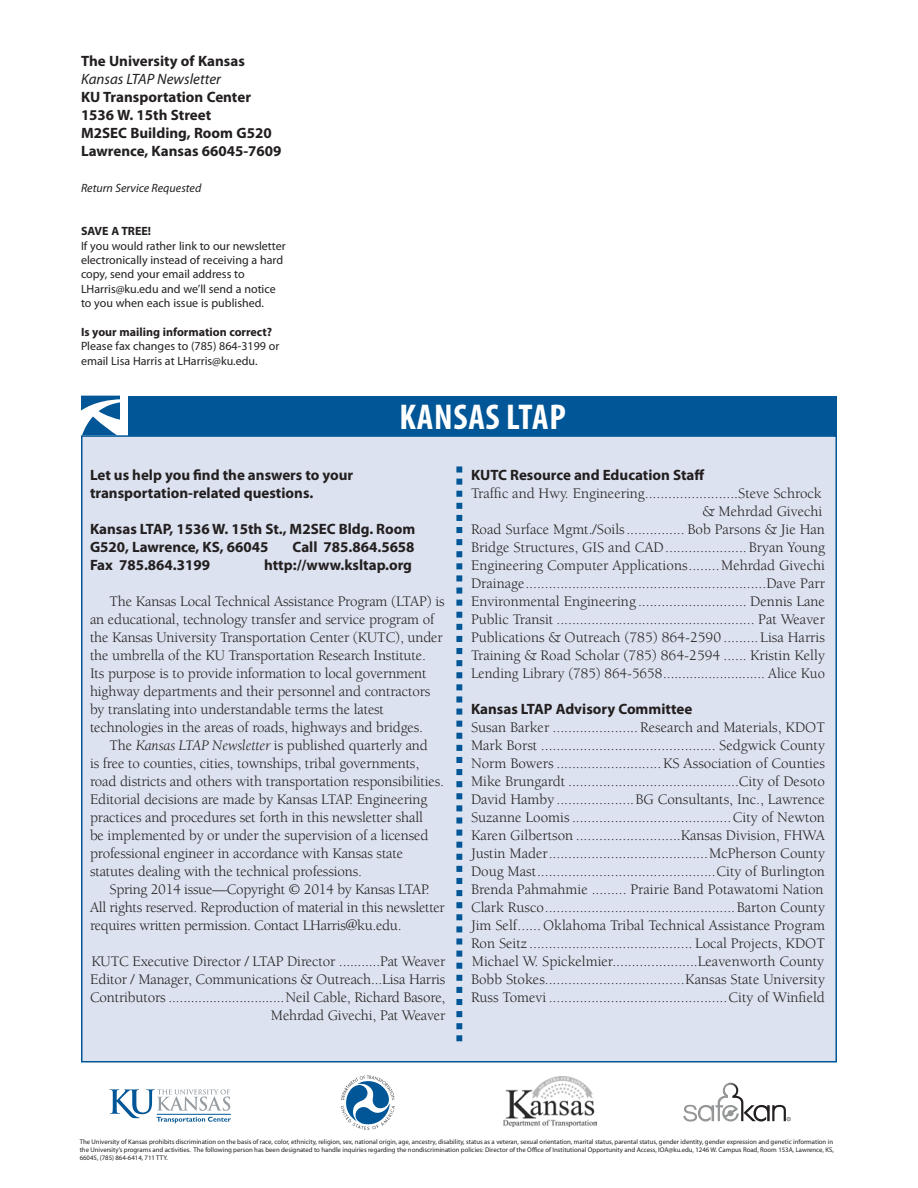
<style>
.page{position:relative;width:918px;height:1188px;background:#fff}
.page>*{position:absolute;margin:0;border:0;box-sizing:border-box;transform-origin:0 0}
.t1{font:700 condensed 36px "Myriad Pro";color:#fff}
.t2{font:15px/18px "Berkeley";letter-spacing:-.01em;color:#231f20}
.t3{font:700 15px/18px "Myriad Pro";color:#231f20}
.t4{font:600 15px "Myriad Pro";letter-spacing:-.02em;color:#231f20}
.t5{font:italic 15px "Myriad Pro";color:#231f20}
.t6{font:12px/14.4px "Myriad Pro";color:#231f20}
.t7{font:700 12px "Myriad Pro";color:#231f20}
.t8{font:italic 12px "Myriad Pro";color:#231f20}
.t9{font:6.75px/8.1px "Myriad Pro";color:#231f20;text-align:justify}
.s1{font-style:italic}
</style>
<div class="page">
<div style="left:81px;top:435px;width:756px;height:627px;background:#dce2ef;border:2px solid #005697"></div>
<svg style="left:456px;top:466px;width:6px;height:575px"></svg>
<svg style="left:81px;top:396px;width:39px;height:39px"></svg>
<div style="left:128px;top:396px;width:709px;height:39px;background:#005697"></div>
<svg style="left:109px;top:1089px;width:122px;height:34px"></svg>
<svg style="left:341px;top:1075px;width:54px;height:55px"></svg>
<img style="left:504px;top:1077px;width:93px;height:50px">
<svg style="left:683px;top:1083px;width:108px;height:39px"></svg>
<p class="t3" style="left:81px;top:51px;width:165px">The University of Kansas</p>
<p class="t5" style="left:81px;top:70px;width:141px">Kansas LTAP Newsletter</p>
<p class="t3" style="left:81px;top:87px;width:202px">KU Transportation Center<br>1536 W. 15th Street<br>M2SEC Building, Room G520<br>Lawrence, Kansas 66045-7609</p>
<p class="t8" style="left:81px;top:181px;width:122px">Return Service Requested</p>
<p class="t7" style="left:81px;top:223px;width:72px">SAVE A TREE!</p>
<p class="t6" style="left:81px;top:238px;width:206px">If you would rather link to our newsletter electronically instead of receiving a hard copy, send your email address to LHarris@ku.edu and we’ll send a notice to you when each issue is published.</p>
<p class="t7" style="left:81px;top:324px;width:193px">Is your mailing information correct?</p>
<p class="t6" style="left:81px;top:339px;width:200px">Please fax changes to (785) 864-3199 or email Lisa Harris at LHarris@ku.edu.</p>
<h1 class="t1" style="left:399px;top:394px;width:16px">KANSASLTAP</h1>
<p class="t3" style="left:90px;top:465px;width:265px">Let us help you find the answers to your transportation-related questions.</p>
<p class="t3" style="left:90px;top:519px;width:327px">Kansas LTAP, 1536 W. 15th St., M2SEC Bldg. Room<br>G520, Lawrence, KS, 66045</p>
<p class="t3" style="left:293px;top:537px;width:124px">Call 785.864.5658</p>
<p class="t3" style="left:90px;top:555px;width:122px">Fax 785.864.3199</p>
<p class="t3" style="left:264px;top:555px;width:149px">http://www.ksltap.org</p>
<p class="t2" style="left:90px;top:592px;width:356px;text-indent:19px">The Kansas Local Technical Assistance Program (LTAP) is an educational, technology transfer and service program of the Kansas University Transportation Center (KUTC), under the umbrella of the KU Transportation Research Institute.<br>Its purpose is to provide information to local government highway departments and their personnel and contractors by translating into understandable terms the latest technologies in the areas of roads, highways and bridges.</p>
<p class="t2" style="left:90px;top:736px;width:356px;text-indent:19px">The <span class="s1">Kansas LTAP Newsletter</span> is published quarterly and<br>is free to counties, cities, townships, tribal governments, road districts and others with transportation responsibilities.<br>Editorial decisions are made by Kansas LTAP. Engineering practices and procedures set forth in this newsletter shall<br>be implemented by or under the supervision of a licensed professional engineer in accordance with Kansas state statutes dealing with the technical professions.</p>
<p class="t2" style="left:90px;top:880px;width:356px;text-indent:19px">Spring 2014 issue—Copyright © 2014 by Kansas LTAP.<br>All rights reserved. Reproduction of material in this newsletter requires written permission. Contact LHarris@ku.edu.</p>
<p class="t2" style="left:90px;top:952px;width:357px;text-align:right">KUTC Executive Director / LTAP Director ...........Pat Weaver Editor / Manager, Communications &amp; Outreach...Lisa Harris Contributors ...............................Neil Cable, Richard Basore, Mehrdad Givechi, Pat Weaver</p>
<p class="t3" style="left:471px;top:465px;width:235px">KUTC Resource and Education Staff</p>
<p class="t2" style="left:471px;top:484px;width:352px">Traffic and Hwy. Engineering........................Steve Schrock</p>
<p class="t2" style="left:703px;top:502px;width:121px">&amp; Mehrdad Givechi</p>
<p class="t2" style="left:471px;top:520px;width:355px">Road Surface Mgmt./Soils............... Bob Parsons &amp; Jie Han</p>
<p class="t2" style="left:471px;top:538px;width:194px">Bridge Structures, GIS and CAD</p>
<p class="t2" style="left:749px;top:538px;width:78px">Bryan Young</p>
<p class="t2" style="left:471px;top:556px;width:218px">Engineering Computer Applications</p>
<p class="t2" style="left:471px;top:556px;width:356px;text-align:justify;text-indent:250px">Mehrdad Givechi Drainage..............................................................Dave Parr Environmental Engineering</p>
<p class="t2" style="left:471px;top:592px;width:355px;text-align:justify;text-indent:279px">Dennis Lane Public Transit ................................................... Pat Weaver Publications &amp; Outreach (785) 864-2590 .........Lisa Harris Training &amp; Road Scholar (785) 864-2594 ...... Kristin Kelly Lending Library (785) 864-5658........................... Alice Kuo</p>
<p class="t3" style="left:471px;top:699px;width:223px">Kansas LTAP Advisory Committee</p>
<p class="t2" style="left:471px;top:718px;width:356px;text-align:justify">Susan Barker ...................... Research and Materials, KDOT Mark Borst ............................................. Sedgwick County Norm Bowers ...........................KS Association of Counties Mike Brungardt ............................................City of Desoto David Hamby ....................BG Consultants, Inc., Lawrence Suzanne Loomis .........................................City of Newton Karen Gilbertson ...........................Kansas Division, FHWA Justin Mader.........................................McPherson County Doug Mast..............................................City of Burlington Brenda Pahmahmie ......... Prairie Band Potawatomi Nation Clark Rusco.................................................Barton County Jim Self...... Oklahoma Tribal Technical Assistance Program Ron Seitz .......................................... Local Projects, KDOT Michael W. Spickelmier......................Leavenworth County Bobb Stokes</p>
<p class="t4" style="left:593px;top:755px;width:186px">Industrial stormwater permits</p>
<p class="t2" style="left:471px;top:970px;width:355px;text-align:right">Kansas State University<br>Russ Tomevi ..............................................City of Winfield</p>
<p class="t9" style="left:80px;top:1138px;width:756px">The University of Kansas prohibits discrimination on the basis of race, color, ethnicity, religion, sex, national origin, age, ancestry, disability, status as a veteran, sexual orientation, marital status, parental status, gender identity, gender expression and genetic information in the University’s programs and activities. The following person has been designated to handle inquiries regarding the nondiscrimination policies: Director of the Office of Institutional Opportunity and Access, IOA@ku.edu, 1246 W. Campus Road, Room 153A, Lawrence, KS, 66045, (785) 864-6414, 711 TTY.</p>
</div>
